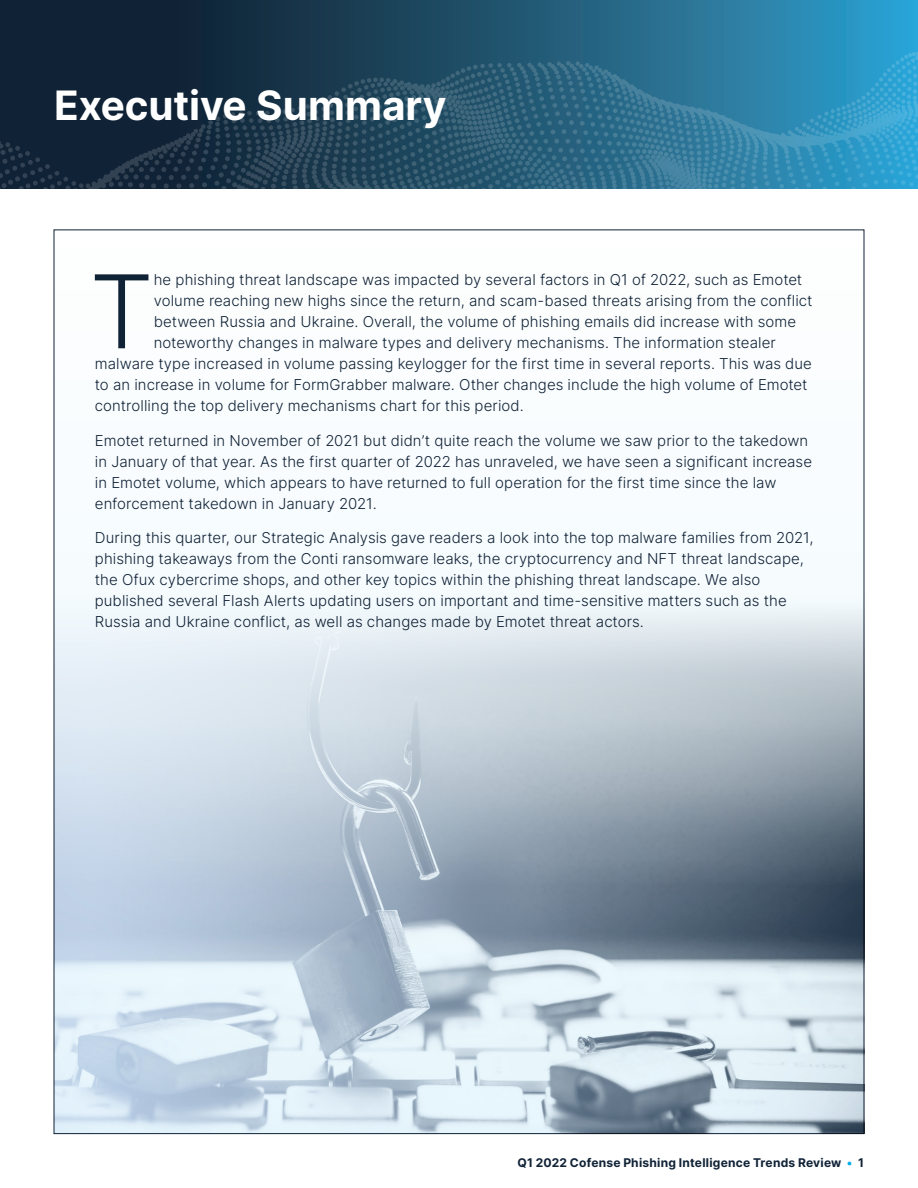
<style>
.page{position:relative;width:918px;height:1188px;background:#fff}
.page>*{position:absolute;margin:0;border:0;box-sizing:border-box;transform-origin:0 0}
.Q_Body_Text{font:300 101.7px "Inter";color:#102236}
.Q_Header{font:40.5px "Inter";letter-spacing:-.005em;color:#fff}
.Q_Body_Text-2{font:300 15px/21px "Inter";letter-spacing:.005em;color:#102236}
.t1{font:12px "Inter";letter-spacing:.02em;color:#102236}
.s1{color:#00aeef}
</style>
<div class="page">
<svg style="left:0;top:0;width:918px;height:52px;background:#1e536f"></svg>
<svg style="left:0;top:52px;width:918px;height:137px;background:#255873"></svg>
<div style="left:54px;top:230px;width:810px;height:904px;background:#fafdfe"></div>
<img style="left:54px;top:594px;width:810px;height:540px">
<p class="Q_Header" style="left:54px;top:76px;width:394px">Executive Summary</p>
<p class="Q_Body_Text" style="left:90px;top:237px;width:66px">T</p>
<p class="Q_Body_Text-2" style="left:154px;top:269px;width:650px">he phishing threat landscape was impacted by several factors in Q1 of 2022, such as Emotet</p>
<p class="Q_Body_Text-2" style="left:154px;top:290px;width:660px">volume reaching new highs since the return, and scam-based threats arising from the conflict</p>
<p class="Q_Body_Text-2" style="left:154px;top:311px;width:644px">between Russia and Ukraine. Overall, the volume of phishing emails did increase with some</p>
<p class="Q_Body_Text-2" style="left:154px;top:332px;width:624px">noteworthy changes in malware types and delivery mechanisms. The information stealer</p>
<p class="Q_Body_Text-2" style="left:95px;top:353px;width:719px">malware type increased in volume passing keylogger for the first time in several reports. This was due</p>
<p class="Q_Body_Text-2" style="left:95px;top:374px;width:714px">to an increase in volume for FormGrabber malware. Other changes include the high volume of Emotet</p>
<p class="Q_Body_Text-2" style="left:95px;top:395px;width:430px">controlling the top delivery mechanisms chart for this period.</p>
<p class="Q_Body_Text-2" style="left:95px;top:429px;width:719px">Emotet returned in November of 2021 but didn’t quite reach the volume we saw prior to the takedown in January of that year. As the first quarter of 2022 has unraveled, we have seen a significant increase in Emotet volume, which appears to have returned to full operation for the first time since the law enforcement takedown in January 2021.</p>
<p class="Q_Body_Text-2" style="left:95px;top:527px;width:720px">During this quarter, our Strategic Analysis gave readers a look into the top malware families from 2021, phishing takeaways from the Conti ransomware leaks, the cryptocurrency and NFT threat landscape, the Ofux cybercrime shops, and other key topics within the phishing threat landscape. We also published several Flash Alerts updating users on important and time-sensitive matters such as the Russia and Ukraine conflict, as well as changes made by Emotet threat actors.</p>
<p class="t1" style="left:518px;top:1154px;width:348px">Q1 2022 Cofense Phishing Intelligence Trends Review <span class="s1">•</span> 1</p>
</div>
